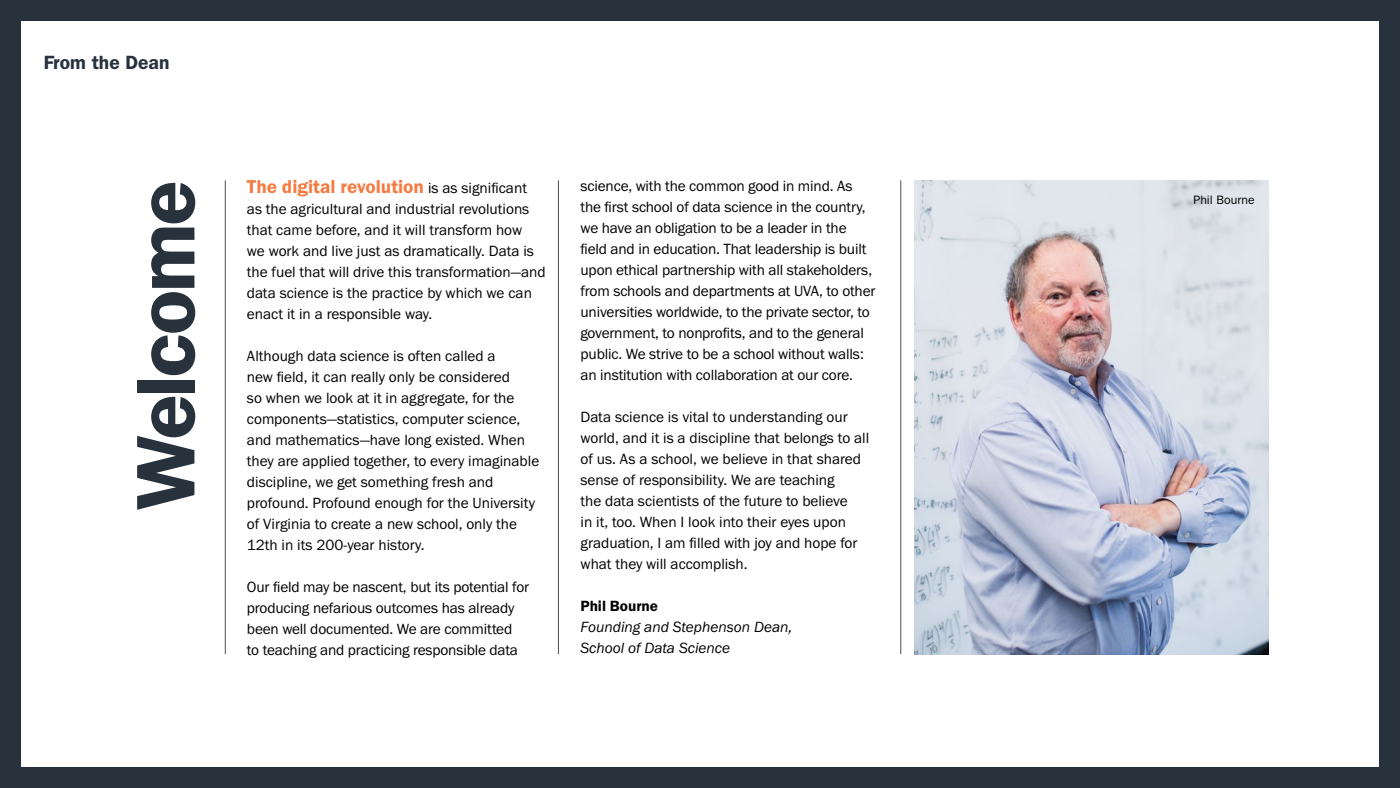
<style>
.page{position:relative;width:1400px;height:788px;background:#fff}
.page>*{position:absolute;margin:0;border:0;box-sizing:border-box;transform-origin:0 0}
.t1{font:600 83.48px "Franklin Gothic";letter-spacing:-.03em;color:#27323d}
.t2{font:19.25px "Franklin Gothic URW Dem";color:#f47b42}
.t3{font:600 19.25px "Franklin Gothic";color:#27323d}
.t4{font:15.31px/21px "Franklin Gothic URW Boo";letter-spacing:-.005em;color:#000}
.t5{font:15.31px/21px "Franklin Gothic URW Boo Ita";color:#000}
.t6{font:15.31px "Franklin Gothic URW Dem";color:#000}
.t7{font:12.25px "Franklin Gothic";color:#000}
.s1{font-family:"Franklin Gothic URW Boo";font-size:15.31px;color:#000}
</style>
<div class="page">
<div style="left:0;top:0;width:1400px;height:788px;border:21px solid #27323d"></div>
<img style="left:914px;top:180px;width:354px;height:474px">
<hr style="left:225px;top:180px;width:1px;height:474px;background:#4d4d4d">
<hr style="left:558px;top:180px;width:1px;height:474px;background:#4d4d4d">
<hr style="left:901px;top:180px;width:1px;height:474px;background:#4d4d4d">
<p class="t3" style="left:44px;top:51px;width:127px">From the Dean</p>
<h1 class="t1" style="left:116px;top:510px;width:331px;rotate:-90deg">Welcome</h1>
<p class="t2" style="left:247px;top:175px;width:282px">The digital revolution <span class="s1">is as significant</span></p>
<p class="t4" style="left:247px;top:198px;width:300px">as the agricultural and industrial revolutions that came before, and it will transform how<br>we work and live just as dramatically. Data is the fuel that will drive this transformation—and data science is the practice by which we can enact it in a responsible way.</p>
<p class="t4" style="left:247px;top:345px;width:294px">Although data science is often called a<br>new field, it can really only be considered<br>so when we look at it in aggregate, for the components—statistics, computer science, and mathematics—have long existed. When they are applied together, to every imaginable discipline, we get something fresh and profound. Profound enough for the University of Virginia to create a new school, only the 12th in its 200-year history.</p>
<p class="t4" style="left:247px;top:576px;width:284px">Our field may be nascent, but its potential for producing nefarious outcomes has already been well documented. We are committed<br>to teaching and practicing responsible data</p>
<p class="t4" style="left:581px;top:175px;width:297px">science, with the common good in mind. As the first school of data science in the country, we have an obligation to be a leader in the field and in education. That leadership is built upon ethical partnership with all stakeholders, from schools and departments at UVA, to other universities worldwide, to the private sector, to government, to nonprofits, and to the general public. We strive to be a school without walls: an institution with collaboration at our core.</p>
<p class="t4" style="left:581px;top:406px;width:290px">Data science is vital to understanding our world, and it is a discipline that belongs to all of us. As a school, we believe in that shared sense of responsibility. We are teaching<br>the data scientists of the future to believe<br>in it, too. When I look into their eyes upon graduation, I am filled with joy and hope for what they will accomplish.</p>
<p class="t6" style="left:581px;top:596px;width:79px">Phil Bourne</p>
<p class="t5" style="left:581px;top:615px;width:213px">Founding and Stephenson Dean,<br>School of Data Science</p>
<p class="t7" style="left:1194px;top:192px;width:63px">Phil Bourne</p>
</div>
